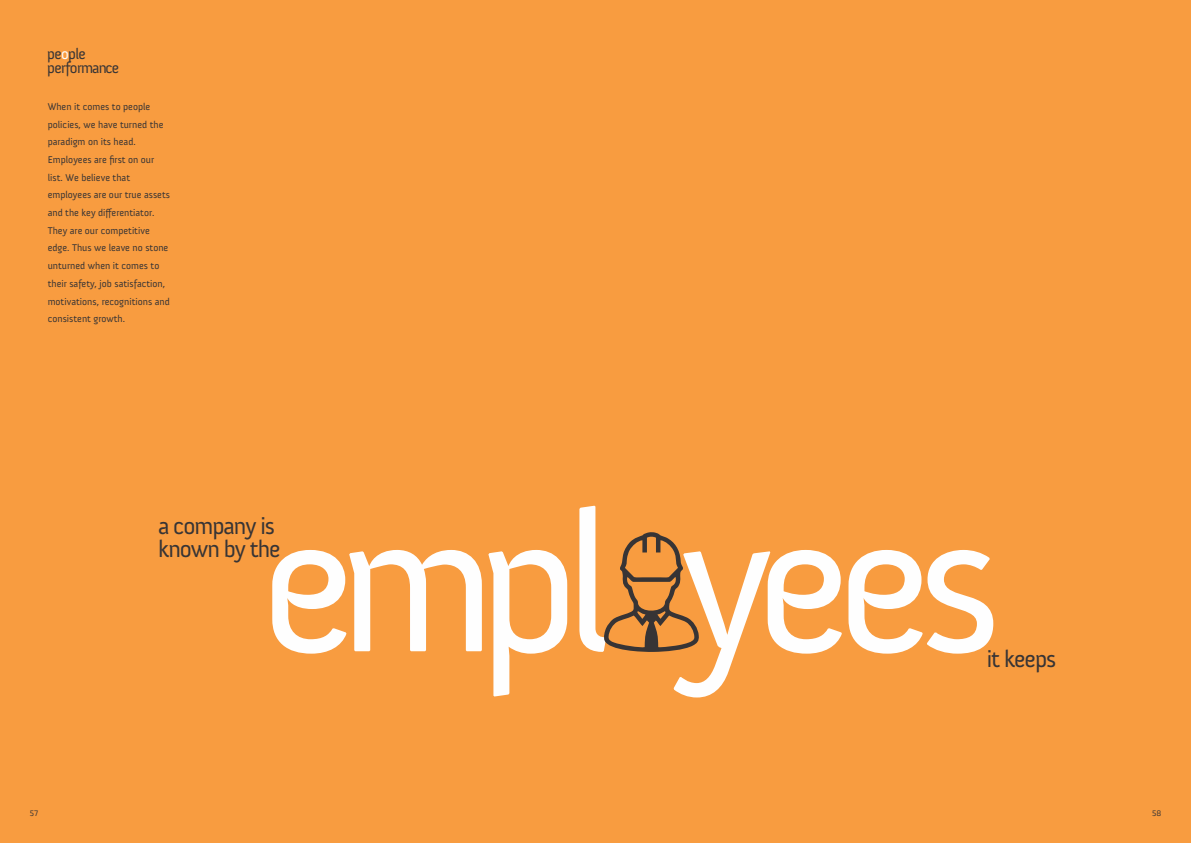
<style>
.page{position:relative;width:1191px;height:843px;background:#fff}
.page>*{position:absolute;margin:0;border:0;box-sizing:border-box;transform-origin:0 0}
.t1{font:200px "Anivers";letter-spacing:-.08em;color:#fefefe}
.t2{font:24px/23.4px "Anivers";letter-spacing:-.045em;color:#373435}
.t3{font:15.4px/13.5px "Anivers";letter-spacing:-.045em;color:#373435}
.t4{font:10px/17.7px "Anivers";color:#373435}
.t5{font:8px "Exo 2.0";color:#373435}
.s1{color:#fefefe}
</style>
<div class="page">
<div style="left:0;top:0;width:595px;height:842px;background:#f89c40"></div>
<div style="left:595px;top:0;width:596px;height:842px;background:#f89c40"></div>
<svg style="left:604px;top:532px;width:95px;height:119px"></svg>
<h3 class="t3" style="left:47px;top:48px;width:73px">pe<span class="s1">o</span>ple performance</h3>
<p class="t4" style="left:48px;top:98px;width:124px">When it comes to people policies, we have turned the paradigm on its head.<br>Employees are first on our list. We believe that employees are our true assets and the key differentiator.<br>They are our competitive edge. Thus we leave no stone unturned when it comes to their safety, job satisfaction, motivations, recognitions and consistent growth.</p>
<p class="t5" style="left:30px;top:810px;width:10px">57</p>
<h1 class="t1" style="left:260px;top:500px;width:743px">empl yees</h1>
<h2 class="t2" style="left:158px;top:515px;width:124px">a company is known by the</h2>
<h2 class="t2" style="left:986px;top:648px;width:71px">it keeps</h2>
<p class="t5" style="left:1152px;top:810px;width:11px">58</p>
</div>
